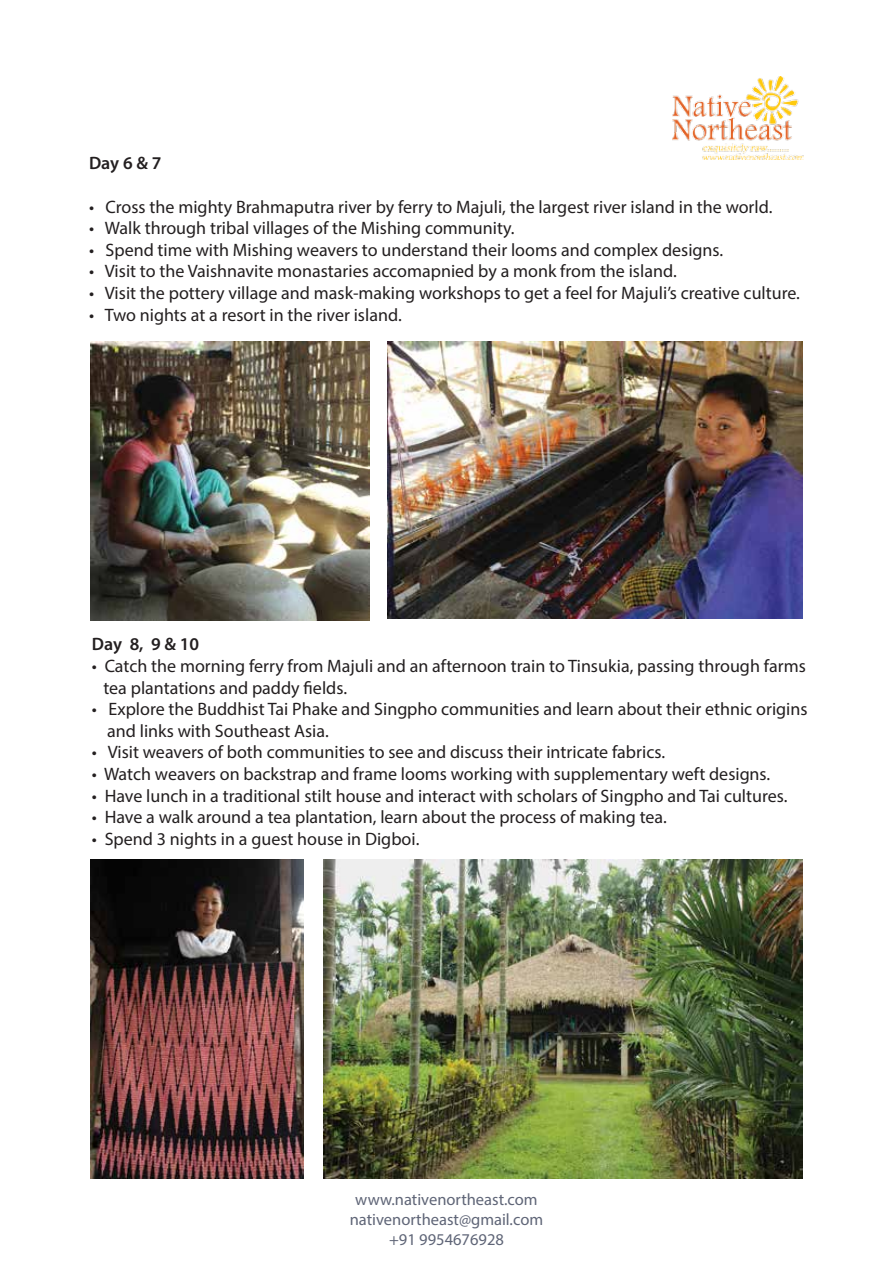
<style>
.page{position:relative;width:893px;height:1263px;background:#fff}
.page>*{position:absolute;margin:0;border:0;box-sizing:border-box;transform-origin:0 0}
.t1{font:18px/21.6px "Myriad Pro";color:#231f20}
.t2{font:600 18px "Myriad Pro";color:#231f20}
.t3{font:16.5px/19.8px "Myriad Pro";color:#5f6577;text-align:center}
</style>
<div class="page">
<img style="left:324px;top:860px;width:478px;height:319px">
<img style="left:673px;top:76px;width:130px;height:84px">
<img style="left:91px;top:860px;width:212px;height:319px">
<img style="left:91px;top:342px;width:278px;height:278px">
<img style="left:388px;top:342px;width:414px;height:276px">
<p class="t2" style="left:89px;top:152px;width:74px">Day 6 &amp; 7</p>
<p class="t1" style="left:89px;top:195px;width:685px">• Cross the mighty Brahmaputra river by ferry to Majuli, the largest river island in the world.</p>
<p class="t1" style="left:89px;top:217px;width:427px">• Walk through tribal villages of the Mishing community.</p>
<p class="t1" style="left:89px;top:239px;width:636px">• Spend time with Mishing weavers to understand their looms and complex designs.</p>
<p class="t1" style="left:89px;top:260px;width:589px">• Visit to the Vaishnavite monastaries accomapnied by a monk from the island.</p>
<p class="t1" style="left:89px;top:282px;width:712px">• Visit the pottery village and mask-making workshops to get a feel for Majuli’s creative culture.</p>
<p class="t1" style="left:89px;top:303px;width:314px">• Two nights at a resort in the river island.</p>
<p class="t2" style="left:92px;top:633px;width:109px">Day 8, 9 &amp; 10</p>
<p class="t1" style="left:103px;top:655px;width:704px;text-indent:-11px">• Catch the morning ferry from Majuli and an afternoon train to Tinsukia, passing through farms tea plantations and paddy fields.</p>
<p class="t1" style="left:107px;top:698px;width:702px;text-indent:-15px">• Explore the Buddhist Tai Phake and Singpho communities and learn about their ethnic origins and links with Southeast Asia.</p>
<p class="t1" style="left:92px;top:741px;width:575px">• Visit weavers of both communities to see and discuss their intricate fabrics.</p>
<p class="t1" style="left:92px;top:763px;width:680px">• Watch weavers on backstrap and frame looms working with supplementary weft designs.</p>
<p class="t1" style="left:92px;top:784px;width:697px">• Have lunch in a traditional stilt house and interact with scholars of Singpho and Tai cultures.</p>
<p class="t1" style="left:92px;top:806px;width:576px">• Have a walk around a tea plantation, learn about the process of making tea.</p>
<p class="t1" style="left:92px;top:828px;width:329px">• Spend 3 nights in a guest house in Digboi.</p>
<p class="t3" style="left:350px;top:1189px;width:195px">www.nativenortheast.com nativenortheast@gmail.com +91 9954676928</p>
</div>
